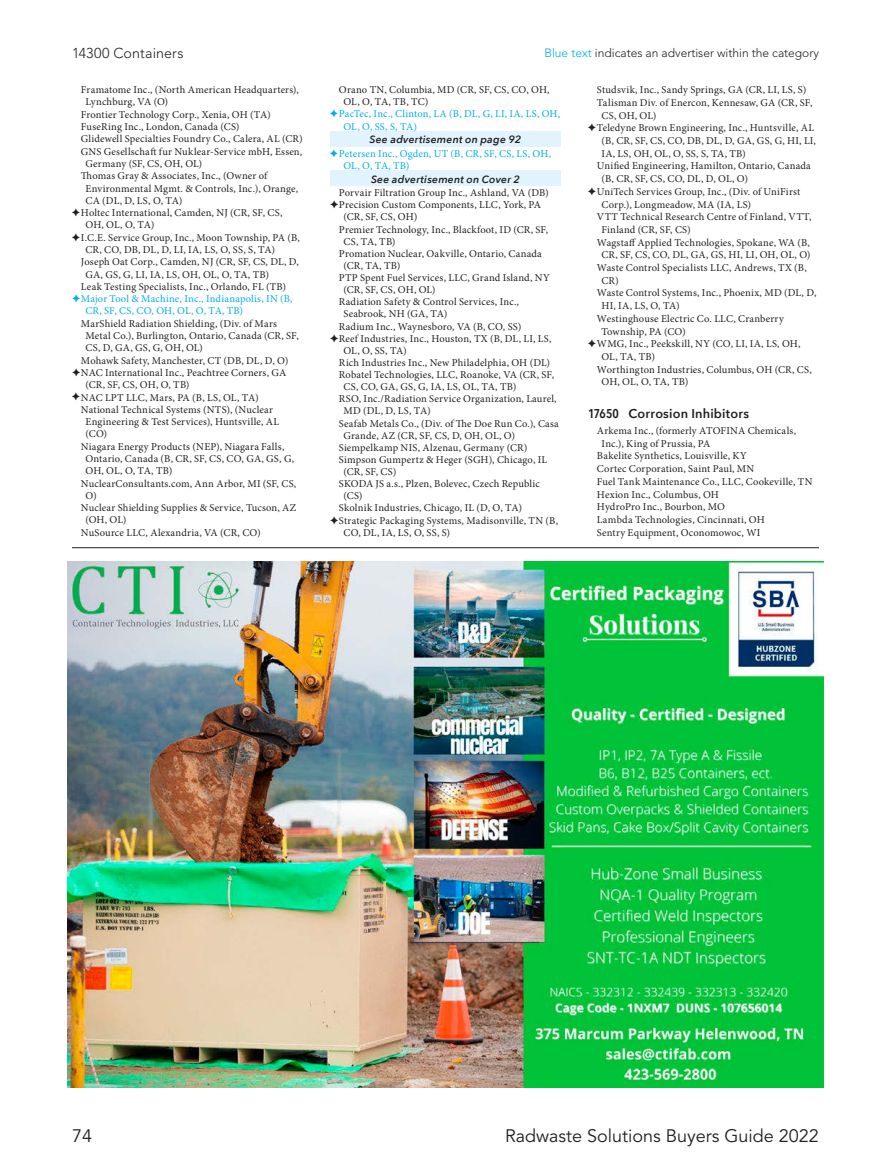
<style>
.page{position:relative;width:891px;height:1175px;background:#fff}
.page>*{position:absolute;margin:0;border:0;box-sizing:border-box;transform-origin:0 0}
.t1{font:18px "Avenir LT Pro";color:#231f20}
.Running_Department_H{font:300 14.25px "Avenir LT Pro";letter-spacing:.01em;color:#231f20}
.PROCategory{font:600 12.75px "Avenir Next";letter-spacing:.015em;color:#231f20}
.t2{font:300 12px "Avenir LT Pro";color:#231f20}
.PROCompany{font:10.5px/12.3px "Minion Pro";letter-spacing:.015em;color:#231f20}
.PROCompany-2{font:10.5px/12.1px "Minion Pro";letter-spacing:.015em;color:#00aeef}
.BG_Products_Cross_re{font:italic 600 10.5px "Avenir Next";letter-spacing:.02em;color:#231f20}
.s1{color:#00aeef}
.s2{font-family:"Avenir Next Condensed"}
</style>
<div class="page">
<div style="left:330px;top:131px;width:231px;height:16px;background:#e1f4fd"></div>
<div style="left:330px;top:170px;width:231px;height:16px;background:#e1f4fd"></div>
<hr style="left:72px;top:547px;width:747px;height:1px;background:#231f20">
<img style="left:68px;top:561px;width:755px;height:527px">
<p class="Running_Department_H" style="left:72px;top:45px;width:113px">14300 Containers</p>
<p class="t2" style="left:544px;top:46px;width:276px"><span class="s1">Blue text</span> indicates an advertiser within the category</p>
<p class="PROCompany" style="left:86px;top:84px;width:215px;text-indent:-5px">Framatome Inc., (North American Headquarters),<br>Lynchburg, VA (O)</p>
<p class="PROCompany" style="left:81px;top:108px;width:191px">Frontier Technology Corp., Xenia, OH (TA)</p>
<p class="PROCompany" style="left:81px;top:121px;width:160px">FuseRing Inc., London, Canada (CS)</p>
<p class="PROCompany" style="left:81px;top:133px;width:223px">Glidewell Specialties Foundry Co., Calera, AL (CR)</p>
<p class="PROCompany" style="left:86px;top:145px;width:218px;text-indent:-5px">GNS Gesellschaft fur Nuklear-Service mbH, Essen,<br>Germany (SF, CS, OH, OL)</p>
<p class="PROCompany" style="left:86px;top:170px;width:214px;text-indent:-5px">Thomas Gray &amp; Associates, Inc., (Owner of<br>Environmental Mgmt. &amp; Controls, Inc.), Orange,<br>CA (DL, D, LS, O, TA)</p>
<p class="PROCompany" style="left:86px;top:207px;width:198px;text-indent:-5px">Holtec International, Camden, NJ (CR, SF, CS,<br>OH, OL, O, TA)</p>
<p class="PROCompany" style="left:86px;top:231px;width:216px;text-indent:-5px">I.C.E. Service Group, Inc., Moon Township, PA (B,<br>CR, CO, DB, DL, D, LI, IA, LS, O, SS, S, TA)</p>
<p class="PROCompany" style="left:86px;top:256px;width:215px;text-indent:-5px">Joseph Oat Corp., Camden, NJ (CR, SF, CS, DL, D,<br>GA, GS, G, LI, IA, LS, OH, OL, O, TA, TB)</p>
<p class="PROCompany" style="left:81px;top:280px;width:207px">Leak Testing Specialists, Inc., Orlando, FL (TB)</p>
<p class="PROCompany-2" style="left:86px;top:293px;width:209px;text-indent:-5px">Major Tool &amp; Machine, Inc., Indianapolis, IN (B,<br>CR, SF, CS, CO, OH, OL, O, TA, TB)</p>
<p class="PROCompany" style="left:86px;top:317px;width:215px;text-indent:-5px">MarShield Radiation Shielding, (Div. of Mars<br>Metal Co.), Burlington, Ontario, Canada (CR, SF,<br>CS, D, GA, GS, G, OH, OL)</p>
<p class="PROCompany" style="left:81px;top:354px;width:209px">Mohawk Safety, Manchester, CT (DB, DL, D, O)</p>
<p class="PROCompany" style="left:86px;top:366px;width:202px;text-indent:-5px">NAC International Inc., Peachtree Corners, GA (CR, SF, CS, OH, O, TB)</p>
<p class="PROCompany" style="left:81px;top:391px;width:179px">NAC LPT LLC, Mars, PA (B, LS, OL, TA)</p>
<p class="PROCompany" style="left:86px;top:403px;width:195px;text-indent:-5px">National Technical Systems (NTS), (Nuclear<br>Engineering &amp; Test Services), Huntsville, AL (CO)</p>
<p class="PROCompany" style="left:86px;top:440px;width:210px;text-indent:-5px">Niagara Energy Products (NEP), Niagara Falls,<br>Ontario, Canada (B, CR, SF, CS, CO, GA, GS, G,<br>OH, OL, O, TA, TB)</p>
<p class="PROCompany" style="left:86px;top:477px;width:212px;text-indent:-5px">NuclearConsultants.com, Ann Arbor, MI (SF, CS,<br>O)</p>
<p class="PROCompany" style="left:86px;top:501px;width:212px;text-indent:-5px">Nuclear Shielding Supplies &amp; Service, Tucson, AZ (OH, OL)</p>
<p class="PROCompany" style="left:81px;top:526px;width:181px">NuSource LLC, Alexandria, VA (CR, CO)</p>
<p class="PROCompany" style="left:344px;top:84px;width:208px;text-indent:-5px">Orano TN, Columbia, MD (CR, SF, CS, CO, OH,<br>OL, O, TA, TB, TC)</p>
<p class="PROCompany-2" style="left:344px;top:108px;width:218px;text-indent:-5px">PacTec, Inc., Clinton, LA (B, DL, G, LI, IA, LS, OH,<br>OL, O, SS, S, TA)</p>
<p class="BG_Products_Cross_re" style="left:370px;top:130px;width:153px">See advertisement on page 92</p>
<p class="PROCompany-2" style="left:344px;top:147px;width:209px;text-indent:-5px">Petersen Inc., Ogden, UT (B, CR, SF, CS, LS, OH,<br>OL, O, TA, TB)</p>
<p class="BG_Products_Cross_re" style="left:371px;top:170px;width:150px">See advertisement on Cover 2</p>
<p class="PROCompany" style="left:339px;top:187px;width:211px">Porvair Filtration Group Inc., Ashland, VA (DB)</p>
<p class="PROCompany" style="left:344px;top:199px;width:199px;text-indent:-5px">Precision Custom Components, LLC, York, PA (CR, SF, CS, OH)</p>
<p class="PROCompany" style="left:344px;top:223px;width:206px;text-indent:-5px">Premier Technology, Inc., Blackfoot, ID (CR, SF,<br>CS, TA, TB)</p>
<p class="PROCompany" style="left:344px;top:247px;width:200px;text-indent:-5px">Promation Nuclear, Oakville, Ontario, Canada (CR, TA, TB)</p>
<p class="PROCompany" style="left:344px;top:272px;width:208px;text-indent:-5px">PTP Spent Fuel Services, LLC, Grand Island, NY (CR, SF, CS, OH, OL)</p>
<p class="PROCompany" style="left:344px;top:296px;width:177px;text-indent:-5px">Radiation Safety &amp; Control Services, Inc.,<br>Seabrook, NH (GA, TA)</p>
<p class="PROCompany" style="left:339px;top:320px;width:184px">Radium Inc., Waynesboro, VA (B, CO, SS)</p>
<p class="PROCompany" style="left:344px;top:332px;width:210px;text-indent:-5px">Reef Industries, Inc., Houston, TX (B, DL, LI, LS,<br>OL, O, SS, TA)</p>
<p class="PROCompany" style="left:339px;top:356px;width:213px">Rich Industries Inc., New Philadelphia, OH (DL)</p>
<p class="PROCompany" style="left:344px;top:369px;width:212px;text-indent:-5px">Robatel Technologies, LLC, Roanoke, VA (CR, SF,<br>CS, CO, GA, GS, G, IA, LS, OL, TA, TB)</p>
<p class="PROCompany" style="left:344px;top:393px;width:215px;text-indent:-5px">RSO, Inc./Radiation Service Organization, Laurel,<br>MD (DL, D, LS, TA)</p>
<p class="PROCompany" style="left:344px;top:417px;width:217px;text-indent:-5px">Seafab Metals Co., (Div. of The Doe Run Co.), Casa<br>Grande, AZ (CR, SF, CS, D, OH, OL, O)</p>
<p class="PROCompany" style="left:339px;top:441px;width:190px">Siempelkamp NIS, Alzenau, Germany (CR)</p>
<p class="PROCompany" style="left:344px;top:453px;width:205px;text-indent:-5px">Simpson Gumpertz &amp; Heger (SGH), Chicago, IL (CR, SF, CS)</p>
<p class="PROCompany" style="left:344px;top:478px;width:198px;text-indent:-5px">SKODA JS a.s., Plzen, Bolevec, Czech Republic (CS)</p>
<p class="PROCompany" style="left:339px;top:502px;width:185px">Skolnik Industries, Chicago, IL (D, O, TA)</p>
<p class="PROCompany" style="left:344px;top:514px;width:216px;text-indent:-5px">Strategic Packaging Systems, Madisonville, TN (B,<br>CO, DL, IA, LS, O, SS, S)</p>
<p class="PROCompany" style="left:597px;top:84px;width:211px">Studsvik, Inc., Sandy Springs, GA (CR, LI, LS, S)</p>
<p class="PROCompany" style="left:602px;top:96px;width:213px;line-height:12.8px;text-indent:-5px">Talisman Div. of Enercon, Kennesaw, GA (CR, SF,<br>CS, OH, OL)</p>
<p class="PROCompany" style="left:602px;top:122px;width:216px;line-height:12.8px;text-indent:-5px">Teledyne Brown Engineering, Inc., Huntsville, AL (B, CR, SF, CS, CO, DB, DL, D, GA, GS, G, HI, LI,<br>IA, LS, OH, OL, O, SS, S, TA, TB)</p>
<p class="PROCompany" style="left:602px;top:160px;width:211px;line-height:12.8px;text-indent:-5px">Unified Engineering, Hamilton, Ontario, Canada (B, CR, SF, CS, CO, DL, D, OL, O)</p>
<p class="PROCompany" style="left:602px;top:185px;width:200px;line-height:12.8px;text-indent:-5px">UniTech Services Group, Inc., (Div. of UniFirst<br>Corp.), Longmeadow, MA (IA, LS)</p>
<p class="PROCompany" style="left:602px;top:210px;width:211px;line-height:12.8px;text-indent:-5px">VTT Technical Research Centre of Finland, VTT,<br>Finland (CR, SF, CS)</p>
<p class="PROCompany" style="left:597px;top:236px;width:215px;line-height:12.8px;text-align:center">Wagstaff Applied Technologies, Spokane, WA (B,<br>CR, SF, CS, CO, DL, GA, GS, HI, LI, OH, OL, O)</p>
<p class="PROCompany" style="left:602px;top:261px;width:207px;line-height:12.8px;text-indent:-5px">Waste Control Specialists LLC, Andrews, TX (B,<br>CR)</p>
<p class="PROCompany" style="left:602px;top:287px;width:216px;line-height:12.8px;text-indent:-5px">Waste Control Systems, Inc., Phoenix, MD (DL, D,<br>HI, IA, LS, O, TA)</p>
<p class="PROCompany" style="left:602px;top:312px;width:184px;line-height:12.8px;text-indent:-5px">Westinghouse Electric Co. LLC, Cranberry<br>Township, PA (CO)</p>
<p class="PROCompany" style="left:602px;top:337px;width:201px;line-height:12.8px;text-indent:-5px">WMG, Inc., Peekskill, NY (CO, LI, IA, LS, OH,<br>OL, TA, TB)</p>
<p class="PROCompany" style="left:602px;top:363px;width:212px;line-height:12.8px;text-indent:-5px">Worthington Industries, Columbus, OH (CR, CS,<br>OH, OL, O, TA, TB)</p>
<p class="PROCategory" style="left:588px;top:403px;width:163px"><span class="s2">17650</span> Corrosion Inhibitors</p>
<p class="PROCompany" style="left:602px;top:424px;width:196px;line-height:12.8px;text-indent:-5px">Arkema Inc., (formerly ATOFINA Chemicals,<br>Inc.), King of Prussia, PA</p>
<p class="PROCompany" style="left:597px;top:450px;width:151px">Bakelite Synthetics, Louisville, KY</p>
<p class="PROCompany" style="left:597px;top:463px;width:159px">Cortec Corporation, Saint Paul, MN</p>
<p class="PROCompany" style="left:597px;top:475px;width:217px">Fuel Tank Maintenance Co., LLC, Cookeville, TN</p>
<p class="PROCompany" style="left:597px;top:488px;width:124px">Hexion Inc., Columbus, OH</p>
<p class="PROCompany" style="left:597px;top:501px;width:130px">HydroPro Inc., Bourbon, MO</p>
<p class="PROCompany" style="left:597px;top:513px;width:169px">Lambda Technologies, Cincinnati, OH</p>
<p class="PROCompany" style="left:597px;top:526px;width:165px">Sentry Equipment, Oconomowoc, WI</p>
<p class="t1" style="left:72px;top:1125px;width:22px">74</p>
<p class="t1" style="left:505px;top:1125px;width:315px">Radwaste Solutions Buyers Guide 2022</p>
</div>
